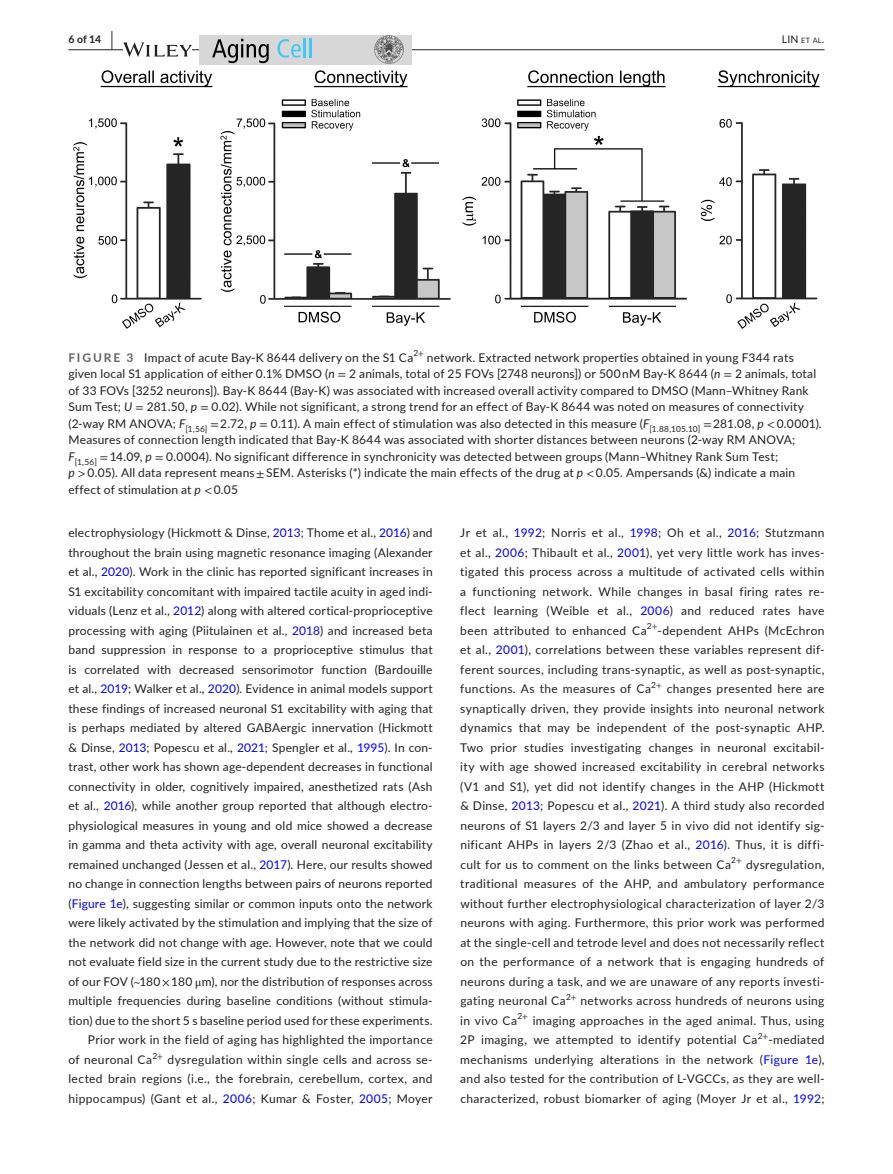
<style>
.page{position:relative;width:893px;height:1174px;background:#fff}
.page>*{position:absolute;margin:0;border:0;box-sizing:border-box;transform-origin:0 0}
.t1{font:12px/19.5px "Lato";letter-spacing:.015em;color:#231f20;text-align:justify}
.t2{font:10.5px "Lato";color:#231f20}
.t3{font:700 10.5px "Lato";color:#231f20}
.t4{font:8.4px "Lato";color:#231f20}
.s1{font-size:19.5px}
.s2{font-size:7.35px}
.s3{font-weight:700;color:#636366}
.s4{font-style:italic}
.s5{font-family:"STIX"}
.s6{color:#00f}
</style>
<div class="page">
<hr style="left:68px;top:49px;width:756px;height:1px;background:#231f20">
<svg style="left:123px;top:42px;width:69px;height:15px"></svg>
<div style="left:200px;top:35px;width:212px;height:29px;background:#d7d7d7"></div>
<svg style="left:212px;top:39px;width:57px;height:24px"></svg>
<svg style="left:278px;top:38px;width:33px;height:20px"></svg>
<img style="left:375px;top:35px;width:28px;height:29px">
<img style="left:73px;top:70px;width:747px;height:259px">
<p class="t3" style="left:68px;top:31px;width:46px">6 of 14 <span class="s1">|</span></p>
<p class="t2" style="left:782px;top:31px;width:44px">LIN <span class="s2">et al</span>.</p>
<p class="t1" style="left:68px;top:348px;width:755px;line-height:16.5px;text-align:left"><span class="s3">FIGURE 3</span> Impact of acute Bay-K 8644 delivery on the S1 Ca<sup>2</sup><sup>+</sup> network. Extracted network properties obtained in young F344 rats given local S1 application of either 0.1% DMSO (<span class="s4">n</span> <span class="s5">=</span> 2 animals, total of 25 FOVs [2748 neurons]) or 500 nM Bay-K 8644 (<span class="s4">n</span> <span class="s5">=</span> 2 animals, total of 33 FOVs [3252 neurons]). Bay-K 8644 (Bay-K) was associated with increased overall activity compared to DMSO (Mann–Whitney Rank Sum Test; <span class="s4">U</span> <span class="s5">=</span> 281.50, <span class="s4">p</span> <span class="s5">=</span> 0.02). While not significant, a strong trend for an effect of Bay-K 8644 was noted on measures of connectivity (2-way RM ANOVA; <span class="s4">F</span><sub>[1,56]</sub> <span class="s5">=</span> 2.72, <span class="s4">p</span> <span class="s5">=</span> 0.11). A main effect of stimulation was also detected in this measure (<span class="s4">F</span><sub>[1.88,105.10]</sub> <span class="s5">=</span> 281.08, <span class="s4">p</span> <span class="s5">&lt;</span> 0.0001).<br>Measures of connection length indicated that Bay-K 8644 was associated with shorter distances between neurons (2-way RM ANOVA; <span class="s4">F</span><sub>[1,56]</sub> <span class="s5">=</span> 14.09, <span class="s4">p</span> <span class="s5">=</span> 0.0004). No significant difference in synchronicity was detected between groups (Mann–Whitney Rank Sum Test;<br><span class="s4">p</span> <span class="s5">&gt;</span> 0.05). All data represent means <span class="s5">±</span> SEM. Asterisks (*) indicate the main effects of the drug at <span class="s4">p</span> <span class="s5">&lt;</span> 0.05. Ampersands (&amp;) indicate a main effect of stimulation at <span class="s4">p</span> <span class="s5">&lt;</span> 0.05</p>
<p class="t1" style="left:68px;top:522px;width:366px;text-align:right">electrophysiology (Hickmott &amp; Dinse, <span class="s6">2013</span>; Thome et al., <span class="s6">2016</span>) and throughout the brain using magnetic resonance imaging (Alexander et al., <span class="s6">2020</span>). Work in the clinic has reported significant increases in S1 excitability concomitant with impaired tactile acuity in aged indi&shy;viduals (Lenz et al., <span class="s6">2012</span>) along with altered cortical-proprioceptive processing with aging (Piitulainen et al., <span class="s6">2018</span>) and increased beta band suppression in response to a proprioceptive stimulus that is correlated with decreased sensorimotor function (Bardouille et al., <span class="s6">2019</span>; Walker et al., <span class="s6">2020</span>). Evidence in animal models support these findings of increased neuronal S1 excitability with aging that is perhaps mediated by altered GABAergic innervation (Hickmott &amp; Dinse, <span class="s6">2013</span>; Popescu et al., <span class="s6">2021</span>; Spengler et al., <span class="s6">1995</span>). In con&shy;trast, other work has shown age-dependent decreases in functional connectivity in older, cognitively impaired, anesthetized rats (Ash et al., <span class="s6">2016</span>), while another group reported that although electro&shy;physiological measures in young and old mice showed a decrease in gamma and theta activity with age, overall neuronal excitability remained unchanged (Jessen et al., <span class="s6">2017</span>). Here, our results showed no change in connection lengths between pairs of neurons reported (<span class="s6">Figure 1e</span>), suggesting similar or common inputs onto the network were likely activated by the stimulation and implying that the size of the network did not change with age. However, note that we could not evaluate field size in the current study due to the restrictive size of our FOV (<span class="s5">~</span>180 <span class="s5">×</span> 180 <span class="s5">μ</span>m), nor the distribution of responses across multiple frequencies during baseline conditions (without stimula&shy;tion) due to the short 5 s baseline period used for these experiments.<br>Prior work in the field of aging has highlighted the importance<br>of neuronal Ca<sup>2</sup><sup>+</sup> dysregulation within single cells and across se&shy;lected brain regions (i.e., the forebrain, cerebellum, cortex, and hippocampus) (Gant et al., <span class="s6">2006</span>; Kumar &amp; Foster, <span class="s6">2005</span>; Moyer</p>
<p class="t1" style="left:460px;top:522px;width:366px">Jr et al., <span class="s6">1992</span>; Norris et al., <span class="s6">1998</span>; Oh et al., <span class="s6">2016</span>; Stutzmann et al., <span class="s6">2006</span>; Thibault et al., <span class="s6">2001</span>), yet very little work has inves&shy;tigated this process across a multitude of activated cells within a functioning network. While changes in basal firing rates re&shy;flect learning (Weible et al., <span class="s6">2006</span>) and reduced rates have been attributed to enhanced Ca</p>
<p class="t4" style="left:647px;top:620px;width:12px">2<span class="s5">+</span></p>
<p class="t1" style="left:460px;top:620px;width:366px;text-indent:197px">-dependent AHPs (McEchron et al., <span class="s6">2001</span>), correlations between these variables represent dif&shy;ferent sources, including trans-synaptic, as well as post-synaptic, functions. As the measures of Ca</p>
<p class="t4" style="left:651px;top:679px;width:12px">2<span class="s5">+</span></p>
<p class="t1" style="left:460px;top:678px;width:366px;text-indent:206px">changes presented here are synaptically driven, they provide insights into neuronal network dynamics that may be independent of the post-synaptic AHP.<br>Two prior studies investigating changes in neuronal excitabil&shy;ity with age showed increased excitability in cerebral networks (V1 and S1), yet did not identify changes in the AHP (Hickmott &amp; Dinse, <span class="s6">2013</span>; Popescu et al., <span class="s6">2021</span>). A third study also recorded neurons of S1 layers 2/3 and layer 5 in vivo did not identify sig&shy;nificant AHPs in layers 2/3 (Zhao et al., <span class="s6">2016</span>). Thus, it is diffi&shy;cult for us to comment on the links between Ca<sup>2</sup><sup>+</sup> dysregulation, traditional measures of the AHP, and ambulatory performance without further electrophysiological characterization of layer 2/3 neurons with aging. Furthermore, this prior work was performed at the single-cell and tetrode level and does not necessarily reflect on the performance of a network that is engaging hundreds of neurons during a task, and we are unaware of any reports investi&shy;gating neuronal Ca<sup>2</sup><sup>+</sup> networks across hundreds of neurons using in vivo Ca<sup>2</sup><sup>+</sup> imaging approaches in the aged animal. Thus, using 2P imaging, we attempted to identify potential Ca<sup>2</sup><sup>+</sup>-mediated mechanisms underlying alterations in the network (<span class="s6">Figure 1e</span>), and also tested for the contribution of L-VGCCs, as they are well&shy;characterized, robust biomarker of aging (Moyer Jr et al., <span class="s6">1992</span>;</p>
</div>
